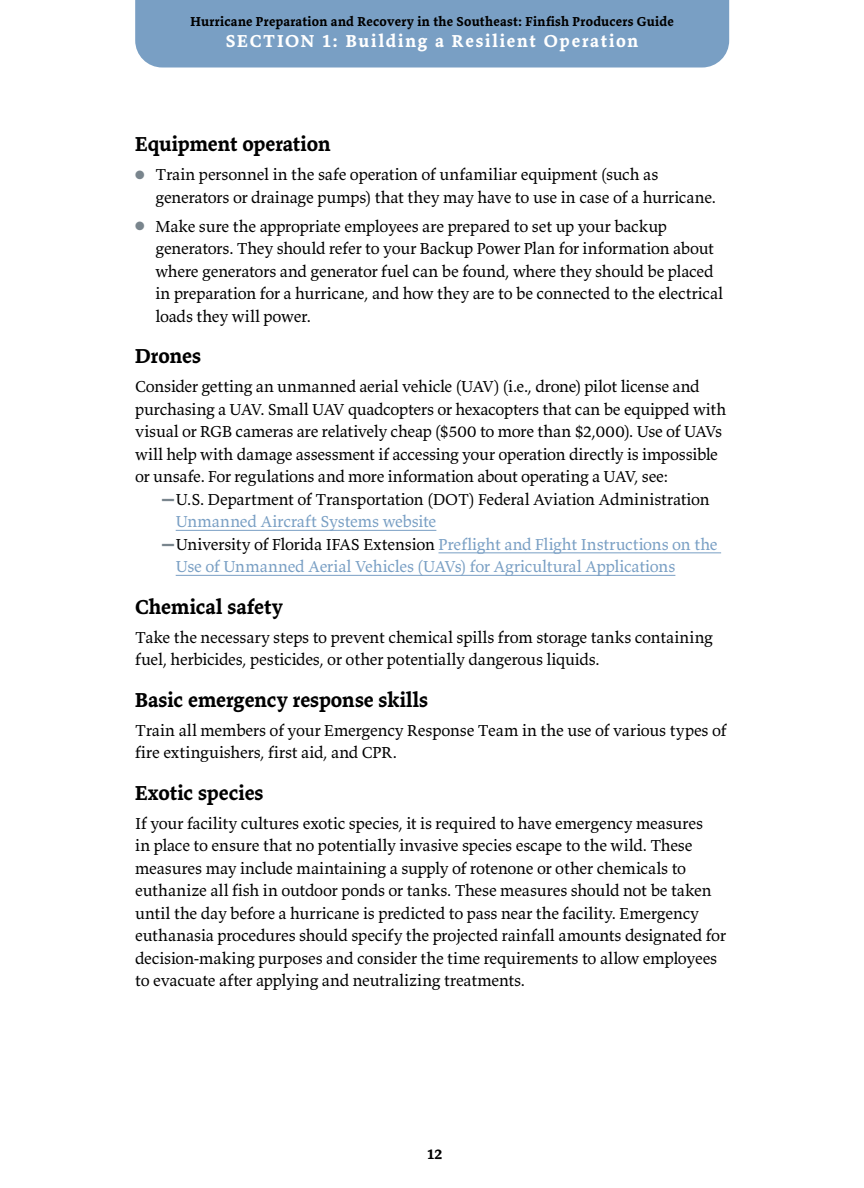
<style>
.page{position:relative;width:864px;height:1188px;background:#fff}
.page>*{position:absolute;margin:0;border:0;box-sizing:border-box;transform-origin:0 0}
.head_2{font:700 21px "Valkyrie T3";color:#000}
.t1{font:700 18px "Valkyrie T3";letter-spacing:.095em;color:#fff}
.body{font:16.5px/22.5px "Valkyrie T3";letter-spacing:-.01em;color:#000}
.t2{font:16.5px/22.5px "Valkyrie T3";letter-spacing:-.01em;color:#799fc4}
.t3{font:700 15px "Valkyrie T3";color:#000}
.t4{font:700 13.5px "Valkyrie T3";letter-spacing:.02em;color:#000}
.s1{color:#79858d}
.s2{font-family:"Times New Roman";font-size:12px;color:#79858d}
.s3{color:#799fc4}
.s4{color:#000}
</style>
<div class="page">
<div style="left:135px;top:0;width:594px;height:68px;background:#799fc4"></div>
<hr style="left:176px;top:530px;width:260px;height:1px;background:#799fc4">
<hr style="left:438px;top:553px;width:283px;height:1px;background:#799fc4">
<hr style="left:176px;top:575px;width:499px;height:1px;background:#799fc4">
<p class="t4" style="left:191px;top:13px;width:485px">Hurricane Preparation and Recovery in the Southeast: Finfish Producers Guide</p>
<p class="t1" style="left:226px;top:30px;width:414px">SECTION 1: Building a Resilient Operation</p>
<h3 class="head_2" style="left:135px;top:131px;width:197px">Equipment operation</h3>
<p class="body" style="left:155px;top:163px;width:562px;text-indent:-20px"><span class="s1">●</span> Train personnel in the safe operation of unfamiliar equipment (such as generators or drainage pumps) that they may have to use in case of a hurricane.</p>
<p class="body" style="left:155px;top:215px;width:569px;text-indent:-20px"><span class="s1">●</span> Make sure the appropriate employees are prepared to set up your backup generators. They should refer to your Backup Power Plan for information about where generators and generator fuel can be found, where they should be placed in preparation for a hurricane, and how they are to be connected to the electrical loads they will power.</p>
<h3 class="head_2" style="left:135px;top:343px;width:67px">Drones</h3>
<p class="body" style="left:135px;top:375px;width:593px">Consider getting an unmanned aerial vehicle (UAV) (i.e., drone) pilot license and purchasing a UAV. Small UAV quadcopters or hexacopters that can be equipped with visual or RGB cameras are relatively cheap ($500 to more than $2,000). Use of UAVs will help with damage assessment if accessing your operation directly is impossible or unsafe. For regulations and more information about operating a UAV, see:</p>
<p class="body" style="left:176px;top:488px;width:536px;text-indent:-14px"><span class="s2">▬</span>U.S. Department of Transportation (DOT) Federal Aviation Administration<br><span class="s3">Unmanned Aircraft Systems website</span></p>
<p class="t2" style="left:176px;top:533px;width:543px;text-indent:-14px"><span class="s2">▬</span><span class="s4">University of Florida IFAS Extension</span> Preflight and Flight Instructions on the<br>Use of Unmanned Aerial Vehicles (UAVs) for Agricultural Applications</p>
<h3 class="head_2" style="left:135px;top:593px;width:149px">Chemical safety</h3>
<p class="body" style="left:135px;top:626px;width:579px">Take the necessary steps to prevent chemical spills from storage tanks containing fuel, herbicides, pesticides, or other potentially dangerous liquids.</p>
<h3 class="head_2" style="left:135px;top:686px;width:295px">Basic emergency response skills</h3>
<p class="body" style="left:135px;top:719px;width:593px">Train all members of your Emergency Response Team in the use of various types of fire extinguishers, first aid, and CPR.</p>
<h3 class="head_2" style="left:135px;top:779px;width:130px">Exotic species</h3>
<p class="body" style="left:135px;top:812px;width:592px">If your facility cultures exotic species, it is required to have emergency measures<br>in place to ensure that no potentially invasive species escape to the wild. These measures may include maintaining a supply of rotenone or other chemicals to euthanize all fish in outdoor ponds or tanks. These measures should not be taken until the day before a hurricane is predicted to pass near the facility. Emergency euthanasia procedures should specify the projected rainfall amounts designated for decision-making purposes and consider the time requirements to allow employees to evacuate after applying and neutralizing treatments.</p>
<p class="t3" style="left:427px;top:1144px;width:17px">12</p>
</div>
